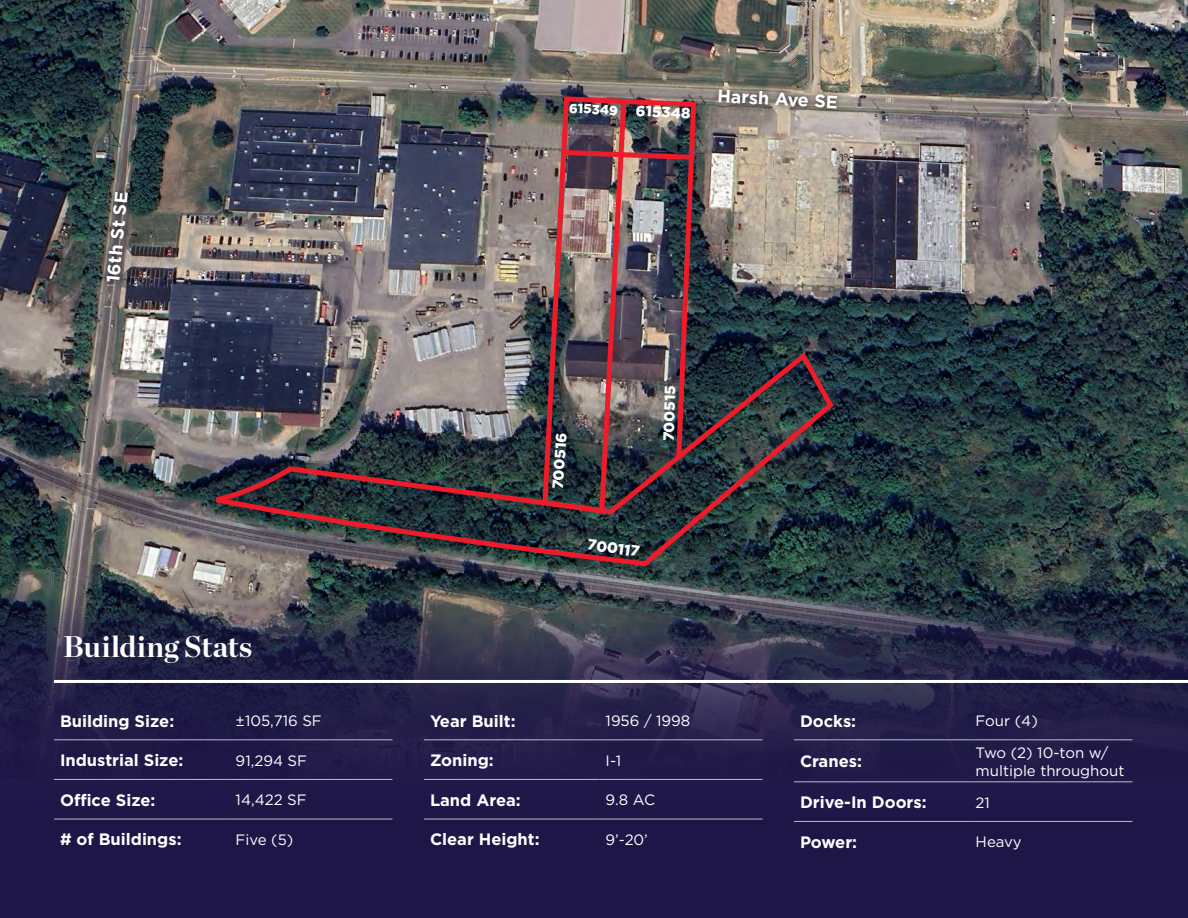
<style>
.page{position:relative;width:1188px;height:918px;background:#fff}
.page>*{position:absolute;margin:0;border:0;box-sizing:border-box;transform-origin:0 0}
.t1{font:700 30px "Chronicle Display";letter-spacing:.01em;color:#fff}
.t2{font:700 18px "Gotham";color:#fff}
.t3{font:700 16.5px "Gotham";color:#fff}
.t4{font:15px/18px "Gotham";color:#fff}
.t5{font:900 15px "Gotham";color:#fff}
.t6{font:900 13.35px "Gotham";color:#fff}
.s1{font-size:15px}
</style>
<div class="page">
<img style="left:0;top:0;width:1188px;height:596px">
<svg style="left:0;top:596px;width:1188px;height:322px;background:#252048"></svg>
<hr style="left:54px;top:739px;width:176px;height:1px;background:#bcbec0">
<hr style="left:230px;top:739px;width:163px;height:1px;background:#bcbec0">
<hr style="left:54px;top:779px;width:176px;height:1px;background:#bcbec0">
<hr style="left:230px;top:779px;width:163px;height:1px;background:#bcbec0">
<hr style="left:54px;top:819px;width:176px;height:1px;background:#bcbec0">
<hr style="left:230px;top:819px;width:163px;height:1px;background:#bcbec0">
<hr style="left:54px;top:680px;width:1134px;height:3px;background:#fff">
<hr style="left:424px;top:739px;width:176px;height:1px;background:#bcbec0">
<hr style="left:600px;top:739px;width:163px;height:1px;background:#bcbec0">
<hr style="left:424px;top:779px;width:176px;height:1px;background:#bcbec0">
<hr style="left:600px;top:779px;width:163px;height:1px;background:#bcbec0">
<hr style="left:424px;top:819px;width:176px;height:1px;background:#bcbec0">
<hr style="left:600px;top:819px;width:163px;height:1px;background:#bcbec0">
<hr style="left:794px;top:739px;width:176px;height:1px;background:#bcbec0">
<hr style="left:970px;top:739px;width:163px;height:1px;background:#bcbec0">
<hr style="left:794px;top:781px;width:176px;height:1px;background:#bcbec0">
<hr style="left:970px;top:781px;width:163px;height:1px;background:#bcbec0">
<hr style="left:794px;top:821px;width:176px;height:1px;background:#bcbec0">
<hr style="left:970px;top:821px;width:163px;height:1px;background:#bcbec0">
<div style="left:99px;top:184px;width:36px;height:105px;background:#000;opacity:.75"></div>
<div style="left:711px;top:82px;width:134px;height:35px;background:#000;opacity:.75"></div>
<img style="left:212px;top:348px;width:625px;height:221px">
<img style="left:540px;top:94px;width:159px;height:422px">
<svg style="left:559px;top:147px;width:141px;height:16px;background:#883844"></svg>
<p class="t2" style="left:101px;top:282px;width:93px;rotate:-85deg">16th St SE</p>
<h1 class="t1" style="left:63px;top:622px;width:191px">Building Stats</h1>
<p class="t3" style="left:60px;top:710px;width:116px">Building Size:</p>
<p class="t4" style="left:236px;top:711px;width:88px">±105,716 SF</p>
<p class="t3" style="left:60px;top:749px;width:125px">Industrial Size:</p>
<p class="t4" style="left:236px;top:751px;width:73px">91,294 SF</p>
<p class="t3" style="left:60px;top:789px;width:97px">Office Size:</p>
<p class="t4" style="left:236px;top:791px;width:73px">14,422 SF</p>
<p class="t3" style="left:60px;top:829px;width:123px"># of Buildings:</p>
<p class="t4" style="left:236px;top:830px;width:59px">Five (5)</p>
<p class="t6" style="left:570px;top:99px;width:123px;rotate:3deg">615349 <span class="s1">615348</span></p>
<p class="t2" style="left:718px;top:84px;width:122px;rotate:3deg">Harsh Ave SE</p>
<p class="t5" style="left:547px;top:488px;width:58px;rotate:-86deg">700516</p>
<p class="t5" style="left:589px;top:534px;width:54px;rotate:8deg">700117</p>
<p class="t5" style="left:658px;top:441px;width:57px;rotate:-88deg">700515</p>
<p class="t3" style="left:430px;top:710px;width:87px">Year Built:</p>
<p class="t4" style="left:606px;top:711px;width:86px">1956 / 1998</p>
<p class="t3" style="left:430px;top:749px;width:65px">Zoning:</p>
<p class="t4" style="left:606px;top:751px;width:17px">I-1</p>
<p class="t3" style="left:430px;top:789px;width:92px">Land Area:</p>
<p class="t4" style="left:606px;top:791px;width:51px">9.8 AC</p>
<p class="t3" style="left:430px;top:829px;width:111px">Clear Height:</p>
<p class="t4" style="left:606px;top:830px;width:44px">9’-20’</p>
<p class="t3" style="left:800px;top:710px;width:58px">Docks:</p>
<p class="t4" style="left:976px;top:711px;width:64px">Four (4)</p>
<p class="t3" style="left:800px;top:751px;width:63px">Cranes:</p>
<p class="t4" style="left:976px;top:743px;width:150px">Two (2) 10-ton w/ multiple throughout</p>
<p class="t3" style="left:800px;top:791px;width:128px">Drive-In Doors:</p>
<p class="t4" style="left:976px;top:793px;width:16px">21</p>
<p class="t3" style="left:800px;top:831px;width:59px">Power:</p>
<p class="t4" style="left:976px;top:833px;width:48px">Heavy</p>
</div>
